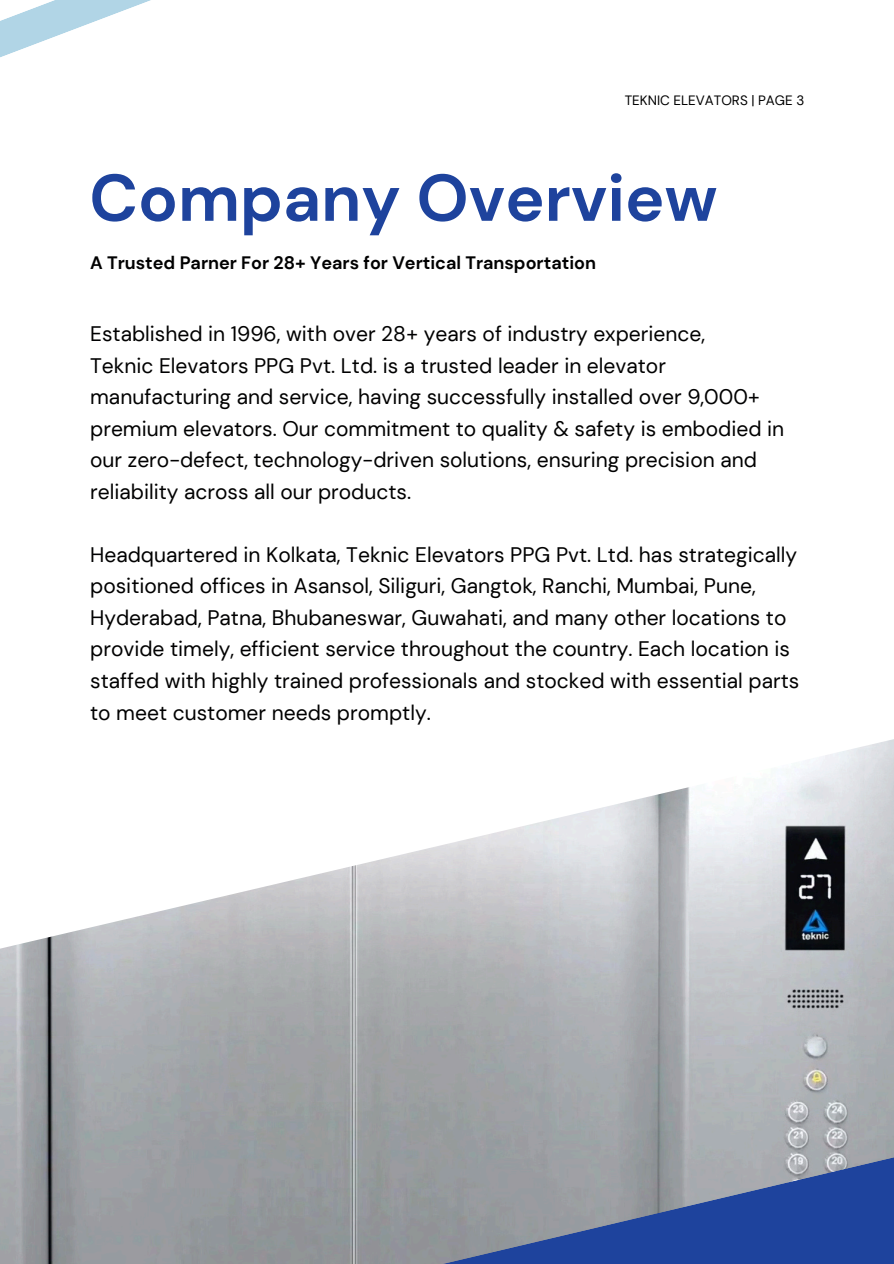
<style>
.page{position:relative;width:894px;height:1264px;background:#fff}
.page>*{position:absolute;margin:0;border:0;box-sizing:border-box;transform-origin:0 0}
.t1{font:700 66px "DM Sans";color:#1e439d}
.t2{font:21px/31.5px "DM Sans";color:#000001}
.t3{font:700 18px "DM Sans";color:#000001}
.t4{font:13.5px "DM Sans";color:#000001}
</style>
<div class="page">
<img style="left:0;top:739px;width:893px;height:350px">
<svg style="left:0;top:0;width:151px;height:58px"></svg>
<svg style="left:0;top:1089px;width:893px;height:174px;background:#8991a1"></svg>
<p class="t4" style="left:624px;top:92px;width:181px">TEKNIC ELEVATORS | PAGE 3</p>
<h2 class="t1" style="left:89px;top:155px;width:629px">Company Overview</h2>
<h2 class="t3" style="left:90px;top:251px;width:507px">A Trusted Parner For 28+ Years for Vertical Transportation</h2>
<p class="t2" style="left:90px;top:318px;width:695px">Established in 1996, with over 28+ years of industry experience,<br>Teknic Elevators PPG Pvt. Ltd. is a trusted leader in elevator manufacturing and service, having successfully installed over 9,000+ premium elevators. Our commitment to quality &amp; safety is embodied in our zero-defect, technology-driven solutions, ensuring precision and reliability across all our products.</p>
<h1 class="t2" style="left:90px;top:539px;width:710px">Headquartered in Kolkata, Teknic Elevators PPG Pvt. Ltd. has strategically positioned offices in Asansol, Siliguri, Gangtok, Ranchi, Mumbai, Pune, Hyderabad, Patna, Bhubaneswar, Guwahati, and many other locations to provide timely, efficient service throughout the country. Each location is staffed with highly trained professionals and stocked with essential parts to meet customer needs promptly.</h1>
</div>
